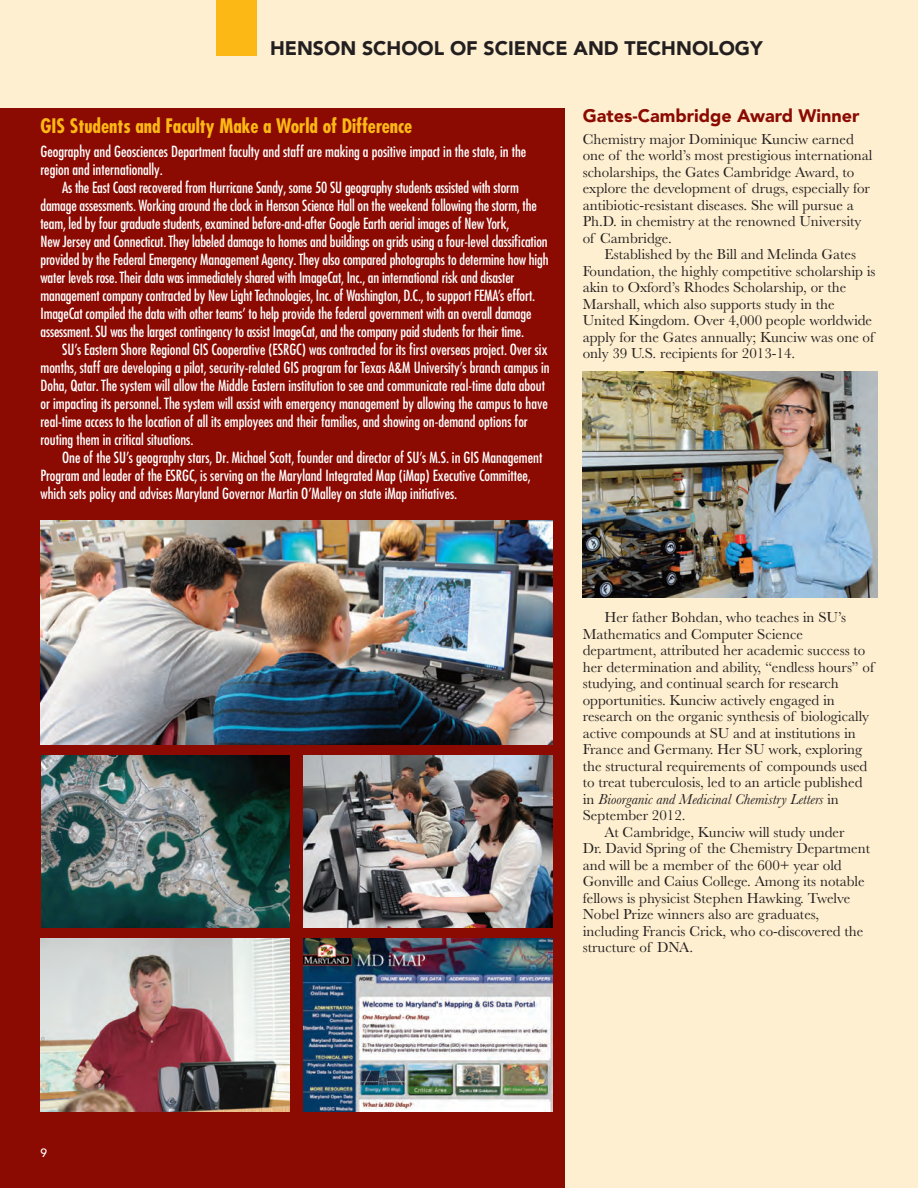
<style>
.page{position:relative;width:918px;height:1188px;background:#feefd0}
.page>*{position:absolute;margin:0;border:0;box-sizing:border-box;transform-origin:0 0}
.t1{font:700 condensed 19.5px "Futura Com";color:#fcb814}
.t2{font:900 19.5px "Avenir LT Com";color:#231f20}
.t3{font:900 18px "Avenir LT Com";color:#8b0a02}
.t4{font:500 condensed 15px/18px "Futura Com";letter-spacing:-.01em;color:#fff}
.t5{font:15px/16.5px "Baskerville";color:#231f20}
.t6{font:italic 15px "Baskerville";color:#231f20}
.t7{font:500 12px "Avenir LT Com";color:#fff}
.s1{font-style:normal}
</style>
<div class="page">
<div style="left:0;top:108px;width:565px;height:1080px;background:#8b0a02"></div>
<div style="left:216px;top:0;width:40px;height:56px;background:#fcb814"></div>
<img style="left:41px;top:755px;width:249px;height:173px">
<img style="left:303px;top:755px;width:250px;height:173px">
<img style="left:40px;top:520px;width:513px;height:224px">
<img style="left:583px;top:372px;width:295px;height:225px">
<img style="left:303px;top:939px;width:249px;height:173px">
<img style="left:40px;top:939px;width:250px;height:173px">
<h1 class="t2" style="left:270px;top:37px;width:494px">HENSON SCHOOL OF SCIENCE AND TECHNOLOGY</h1>
<h1 class="t1" style="left:40px;top:113px;width:373px">GIS Students and Faculty Make a World of Difference</h1>
<p class="t4" style="left:40px;top:142px;width:487px">Geography and Geosciences Department faculty and staff are making a positive impact in the state, in the region and internationally.</p>
<p class="t4" style="left:40px;top:178px;width:510px;text-indent:22px">As the East Coast recovered from Hurricane Sandy, some 50 SU geography students assisted with storm damage assessments. Working around the clock in Henson Science Hall on the weekend following the storm, the team, led by four graduate students, examined before-and-after Google Earth aerial images of New York,<br>New Jersey and Connecticut. They labeled damage to homes and buildings on grids using a four-level classification provided by the Federal Emergency Management Agency. They also compared photographs to determine how high water levels rose. Their data was immediately shared with ImageCat, Inc., an international risk and disaster management company contracted by New Light Technologies, Inc. of Washington, D.C., to support FEMA’s effort.<br>ImageCat compiled the data with other teams’ to help provide the federal government with an overall damage assessment. SU was the largest contingency to assist ImageCat, and the company paid students for their time.</p>
<p class="t4" style="left:40px;top:340px;width:511px;text-indent:22px">SU’s Eastern Shore Regional GIS Cooperative (ESRGC) was contracted for its first overseas project. Over six months, staff are developing a pilot, security-related GIS program for Texas A&amp;M University’s branch campus in Doha, Qatar. The system will allow the Middle Eastern institution to see and communicate real-time data about or impacting its personnel. The system will assist with emergency management by allowing the campus to have real-time access to the location of all its employees and their families, and showing on-demand options for routing them in critical situations.</p>
<p class="t4" style="left:40px;top:448px;width:503px;text-indent:22px">One of the SU’s geography stars, Dr. Michael Scott, founder and director of SU’s M.S. in GIS Management<br>Program and leader of the ESRGC, is serving on the Maryland Integrated Map (iMap) Executive Committee, which sets policy and advises Maryland Governor Martin O’Malley on state iMap initiatives.</p>
<p class="t3" style="left:583px;top:104px;width:278px">Gates-Cambridge Award Winner</p>
<p class="t5" style="left:583px;top:132px;width:291px">Chemistry major Dominique Kunciw earned one of the world’s most prestigious international scholarships, the Gates Cambridge Award, to explore the development of drugs, especially for antibiotic-resistant diseases. She will pursue a Ph.D. in chemistry at the renowned University of Cambridge.</p>
<p class="t5" style="left:583px;top:248px;width:294px;text-indent:22px">Established by the Bill and Melinda Gates Foundation, the highly competitive scholarship is akin to Oxford’s Rhodes Scholarship, or the Marshall, which also supports study in the United Kingdom. Over 4,000 people worldwide apply for the Gates annually; Kunciw was one of only 39 U.S. recipients for 2013-14.</p>
<p class="t5" style="left:604px;top:611px;width:243px">Her father Bohdan, who teaches in SU’s</p>
<p class="t5" style="left:583px;top:627px;width:222px">Mathematics and Computer Science</p>
<p class="t5" style="left:583px;top:644px;width:284px">department, attributed her academic success to</p>
<p class="t5" style="left:583px;top:660px;width:293px">her determination and ability, “endless hours” of</p>
<p class="t5" style="left:583px;top:677px;width:258px">studying, and continual search for research</p>
<p class="t5" style="left:583px;top:693px;width:254px">opportunities. Kunciw actively engaged in</p>
<p class="t5" style="left:583px;top:710px;width:288px">research on the organic synthesis of biologically</p>
<p class="t5" style="left:583px;top:726px;width:274px">active compounds at SU and at institutions in</p>
<p class="t5" style="left:583px;top:743px;width:281px">France and Germany. Her SU work, exploring</p>
<p class="t5" style="left:583px;top:759px;width:286px">the structural requirements of compounds used</p>
<p class="t5" style="left:583px;top:776px;width:281px">to treat tuberculosis, led to an article published</p>
<p class="t6" style="left:583px;top:794px;width:258px"><span class="s1">in</span> Bioorganic and Medicinal Chemistry Letters <span class="s1">in</span></p>
<p class="t5" style="left:583px;top:809px;width:104px">September 2012.</p>
<p class="t5" style="left:604px;top:825px;width:242px">At Cambridge, Kunciw will study under</p>
<p class="t5" style="left:583px;top:842px;width:289px">Dr. David Spring of the Chemistry Department</p>
<p class="t5" style="left:583px;top:858px;width:261px">and will be a member of the 600+ year old</p>
<p class="t5" style="left:583px;top:875px;width:283px">Gonville and Caius College. Among its notable</p>
<p class="t5" style="left:583px;top:891px;width:269px">fellows is physicist Stephen Hawking. Twelve</p>
<p class="t5" style="left:583px;top:908px;width:238px">Nobel Prize winners also are graduates,</p>
<p class="t5" style="left:583px;top:924px;width:282px">including Francis Crick, who co-discovered the</p>
<p class="t5" style="left:583px;top:941px;width:112px">structure of DNA.</p>
<p class="t7" style="left:40px;top:1145px;width:8px">9</p>
</div>
